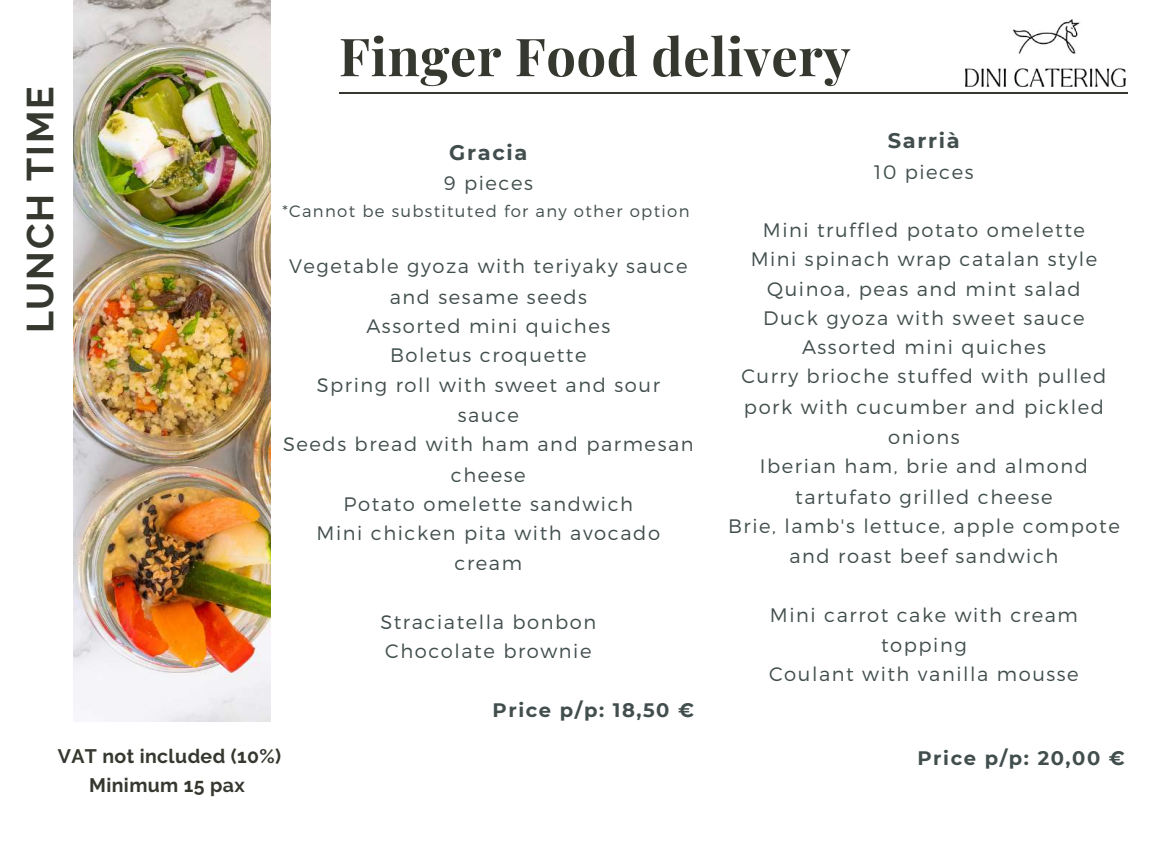
<style>
.page{position:relative;width:1152px;height:864px;background:#fff}
.page>*{position:absolute;margin:0;border:0;box-sizing:border-box;transform-origin:0 0}
.t1{font:700 52.5px "Playfair Display";letter-spacing:.01em;color:#35382f}
.t2{font:700 37.5px "Raleway";letter-spacing:.05em;color:#35382f}
.t3{font:700 21px "Montserrat";letter-spacing:.08em;color:#414e4d}
.t4{font:300 19.5px/29.7px "Montserrat";letter-spacing:.08em;color:#414e4d;text-align:center}
.t5{font:700 19.5px "Raleway";letter-spacing:.02em;color:#35382f}
.t6{font:700 19.5px "Montserrat";letter-spacing:.08em;color:#414e4d}
.t7{font:300 16.5px "Montserrat";letter-spacing:.08em;color:#414e4d}
</style>
<div class="page">
<hr style="left:339px;top:92px;width:789px;height:1px;background:#35382f">
<img style="left:965px;top:20px;width:161px;height:66px">
<img style="left:74px;top:0;width:197px;height:721px">
<h2 class="t2" style="left:18px;top:333px;width:249px;rotate:-90deg">LUNCH TIME</h2>
<h1 class="t1" style="left:339px;top:19px;width:513px">Finger Food delivery</h1>
<p class="t3" style="left:449px;top:139px;width:80px">Gracia</p>
<p class="t4" style="left:444px;top:167px;width:91px">9 pieces</p>
<p class="t7" style="left:283px;top:201px;width:408px">*Cannot be substituted for any other option</p>
<p class="t4" style="left:283px;top:251px;width:412px">Vegetable gyoza with teriyaky sauce and sesame seeds<br>Assorted mini quiches<br>Boletus croquette<br>Spring roll with sweet and sour<br>sauce<br>Seeds bread with ham and parmesan cheese<br>Potato omelette sandwich<br>Mini chicken pita with avocado cream</p>
<p class="t4" style="left:380px;top:606px;width:218px;line-height:29.2px;text-align:left">Straciatella bonbon<br>Chocolate brownie</p>
<p class="t6" style="left:493px;top:698px;width:203px">Price p/p: 18,50 €</p>
<p class="t3" style="left:888px;top:128px;width:74px">Sarrià</p>
<p class="t4" style="left:874px;top:156px;width:101px">10 pieces</p>
<p class="t4" style="left:728px;top:214px;width:393px">Mini truffled potato omelette<br>Mini spinach wrap catalan style<br>Quinoa, peas and mint salad<br>Duck gyoza with sweet sauce<br>Assorted mini quiches<br>Curry brioche stuffed with pulled pork with cucumber and pickled onions<br>Iberian ham, brie and almond tartufato grilled cheese<br>Brie, lamb's lettuce, apple compote and roast beef sandwich</p>
<p class="t4" style="left:769px;top:599px;width:311px">Mini carrot cake with cream topping<br>Coulant with vanilla mousse</p>
<p class="t5" style="left:58px;top:745px;width:225px">VAT not included (10%)</p>
<p class="t6" style="left:917px;top:746px;width:209px">Price p/p: 20,00 €</p>
<p class="t5" style="left:89px;top:774px;width:157px">Minimum 15 pax</p>
</div>
